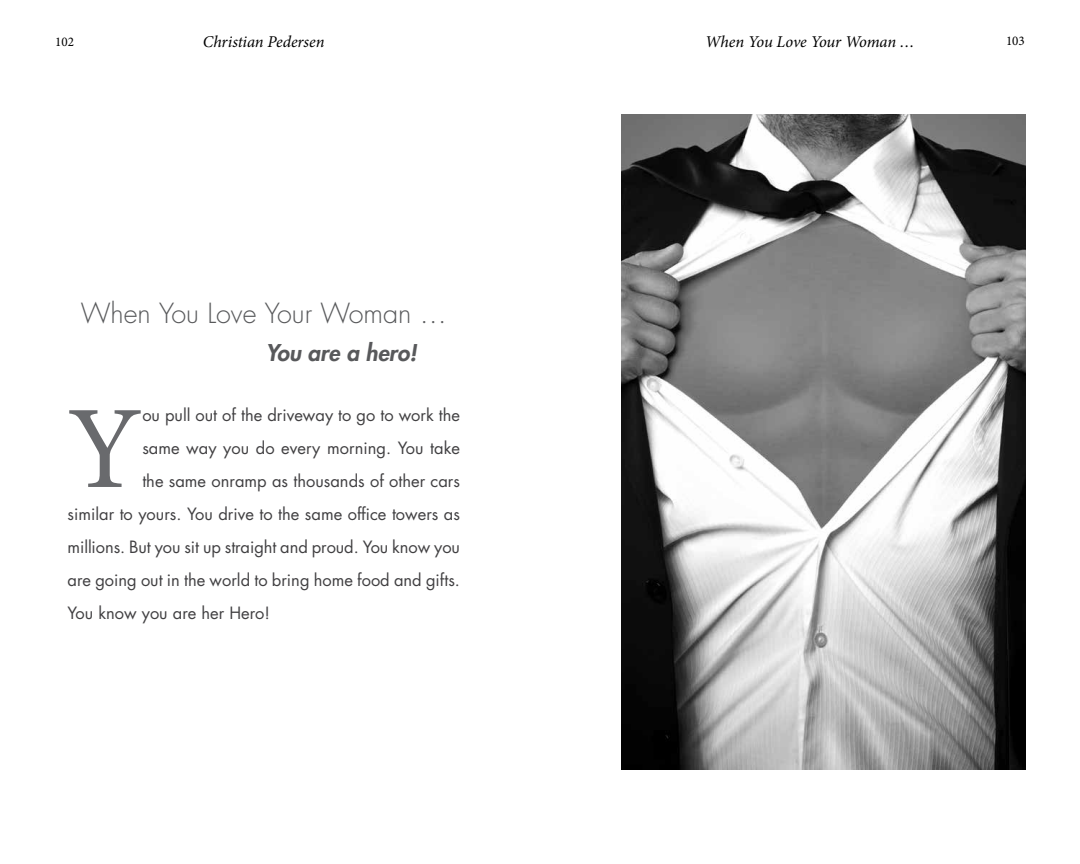
<style>
.page{position:relative;width:1080px;height:864px;background:#fff}
.page>*{position:absolute;margin:0;border:0;box-sizing:border-box;transform-origin:0 0}
.t1{font:118.05px "Minion Pro";color:#696a6d}
.t2{font:300 27px "Futura";color:#58595b}
.t3{font:italic 800 22.5px "Futura";color:#58595b}
.t4{font:16.5px "Futura";color:#414042}
.t5{font:italic 16.5px "Minion Pro";letter-spacing:-.01em;color:#000}
.t6{font:13.35px "Minion Pro";color:#000}
</style>
<div class="page">
<img style="left:621px;top:115px;width:405px;height:655px">
<p class="t6" style="left:55px;top:33px;width:20px">102</p>
<p class="t5" style="left:203px;top:30px;width:123px">Christian Pedersen</p>
<p class="t5" style="left:705px;top:30px;width:211px">When You Love Your Woman …</p>
<p class="t6" style="left:1006px;top:31px;width:20px">103</p>
<h2 class="t2" style="left:81px;top:296px;width:368px">When You Love Your Woman …</h2>
<h3 class="t3" style="left:266px;top:338px;width:153px">You are a hero!</h3>
<h1 class="t1" style="left:68px;top:370px;width:76px">Y</h1>
<p class="t4" style="left:142px;top:404px;width:319px">ou pull out of the driveway to go to work the</p>
<p class="t4" style="left:142px;top:437px;width:319px">same way you do every morning. You take</p>
<p class="t4" style="left:142px;top:470px;width:319px">the same onramp as thousands of other cars</p>
<p class="t4" style="left:68px;top:503px;width:394px">similar to yours. You drive to the same office towers as</p>
<p class="t4" style="left:68px;top:536px;width:394px">millions. But you sit up straight and proud. You know you</p>
<p class="t4" style="left:68px;top:569px;width:394px">are going out in the world to bring home food and gifts.</p>
<p class="t4" style="left:68px;top:602px;width:204px">You know you are her Hero!</p>
</div>
